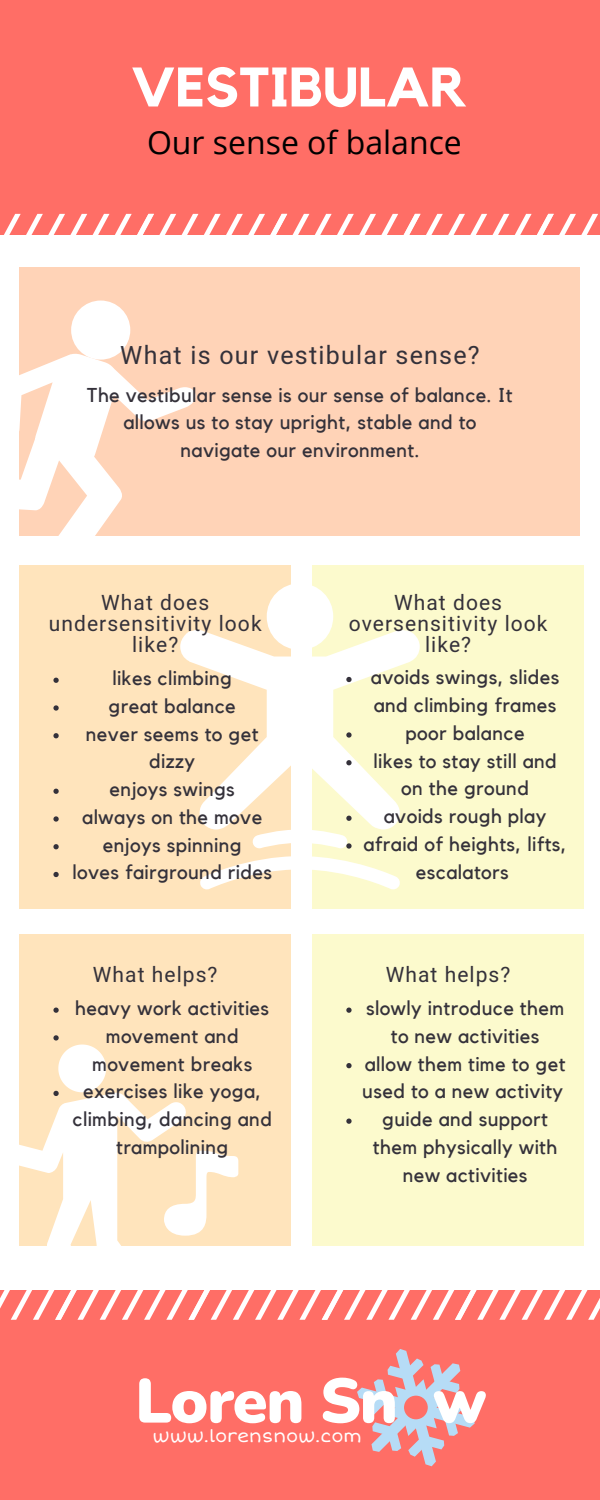
<style>
.page{position:relative;width:600px;height:1500px;background:#fff}
.page>*{position:absolute;margin:0;border:0;box-sizing:border-box;transform-origin:0 0}
.t1{font:700 55px "Kollektif";color:#fff}
.t2{font:32px "Open Sans";color:#000}
.t3{font:25px "Heebo";letter-spacing:.05em;color:#34313a}
.t4{font:21px/21px "Heebo";letter-spacing:.05em;color:#34313a;text-align:center}
.t5{font:20px/27.8px "Kollektif";letter-spacing:.02em;color:#34313a;text-align:center}
.t6{font:18px "Short Stack";color:#fff}
</style>
<div class="page">
<div style="left:19px;top:934px;width:272px;height:312px;background:#ffe4bc"></div>
<div style="left:312px;top:934px;width:272px;height:312px;background:#fcfacd"></div>
<div style="left:19px;top:565px;width:272px;height:343px;background:#ffe4bc"></div>
<div style="left:0;top:0;width:600px;height:235px;background:#ff6e66"></div>
<div style="left:312px;top:565px;width:272px;height:343px;background:#fcfacd"></div>
<div style="left:19px;top:268px;width:561px;height:268px;background:#ffd3b7"></div>
<svg style="left:71px;top:301px;width:59px;height:53px"></svg>
<svg style="left:19px;top:354px;width:177px;height:182px"></svg>
<svg style="left:4px;top:214px;width:594px;height:21px"></svg>
<svg style="left:180px;top:584px;width:240px;height:306px"></svg>
<svg style="left:19px;top:1092px;width:167px;height:154px"></svg>
<svg style="left:164px;top:1151px;width:75px;height:85px"></svg>
<div style="left:0;top:1290px;width:600px;height:210px;background:#ff6e66"></div>
<svg style="left:0;top:1290px;width:600px;height:30px"></svg>
<svg style="left:53px;top:678px;width:6px;height:5px"></svg>
<svg style="left:53px;top:705px;width:6px;height:6px"></svg>
<svg style="left:53px;top:733px;width:6px;height:5px"></svg>
<svg style="left:53px;top:789px;width:6px;height:5px"></svg>
<svg style="left:53px;top:816px;width:6px;height:6px"></svg>
<svg style="left:53px;top:844px;width:6px;height:5px"></svg>
<svg style="left:53px;top:872px;width:6px;height:5px"></svg>
<svg style="left:346px;top:677px;width:6px;height:5px"></svg>
<svg style="left:346px;top:732px;width:6px;height:6px"></svg>
<svg style="left:346px;top:760px;width:6px;height:5px"></svg>
<svg style="left:346px;top:816px;width:6px;height:5px"></svg>
<svg style="left:346px;top:843px;width:6px;height:6px"></svg>
<svg style="left:346px;top:1008px;width:6px;height:5px"></svg>
<svg style="left:346px;top:1063px;width:6px;height:5px"></svg>
<svg style="left:346px;top:1119px;width:6px;height:5px"></svg>
<svg style="left:53px;top:1008px;width:6px;height:5px"></svg>
<svg style="left:53px;top:1035px;width:53px;height:61px"></svg>
<svg style="left:139px;top:1378px;width:162px;height:45px"></svg>
<svg style="left:323px;top:1349px;width:163px;height:117px"></svg>
<p class="t1" style="left:131px;top:62px;width:338px">VESTIBULAR</p>
<p class="t2" style="left:147px;top:120px;width:316px">Our sense of balance</p>
<p class="t3" style="left:120px;top:338px;width:361px">What is our vestibular sense?</p>
<p class="t5" style="left:87px;top:382px;width:427px">The vestibular sense is our sense of balance. It allows us to stay upright, stable and to navigate our environment.</p>
<p class="t4" style="left:49px;top:593px;width:214px">What does undersensitivity look like?</p>
<p class="t5" style="left:112px;top:665px;width:121px">likes climbing</p>
<p class="t5" style="left:109px;top:693px;width:129px">great balance</p>
<p class="t5" style="left:86px;top:721px;width:174px">never seems to get dizzy</p>
<p class="t5" style="left:110px;top:776px;width:127px">enjoys swings</p>
<p class="t5" style="left:82px;top:804px;width:182px">always on the move</p>
<p class="t5" style="left:103px;top:832px;width:140px">enjoys spinning</p>
<p class="t5" style="left:72px;top:859px;width:201px">loves fairground rides</p>
<p class="t4" style="left:93px;top:965px;width:126px">What helps?</p>
<p class="t5" style="left:75px;top:995px;width:195px">heavy work activities</p>
<p class="t5" style="left:92px;top:1023px;width:162px">movement and movement breaks</p>
<p class="t5" style="left:73px;top:1078px;width:201px">exercises like yoga, climbing, dancing and trampolining</p>
<p class="t4" style="left:349px;top:593px;width:200px">What does oversensitivity look like?</p>
<p class="t5" style="left:371px;top:664px;width:190px;text-align:left">avoids swings, slides and climbing frames</p>
<p class="t5" style="left:406px;top:720px;width:120px">poor balance</p>
<p class="t5" style="left:373px;top:748px;width:185px">likes to stay still and on the ground</p>
<p class="t5" style="left:384px;top:803px;width:164px">avoids rough play</p>
<p class="t5" style="left:363px;top:831px;width:205px">afraid of heights, lifts, escalators</p>
<p class="t4" style="left:386px;top:965px;width:126px">What helps?</p>
<p class="t5" style="left:366px;top:995px;width:200px">slowly introduce them to new activities</p>
<p class="t5" style="left:362px;top:1050px;width:205px;text-align:left">allow them time to get used to a new activity</p>
<p class="t5" style="left:373px;top:1106px;width:186px">guide and support them physically with new activities</p>
<p class="t6" style="left:153px;top:1425px;width:211px">www.lorensnow.com</p>
</div>
